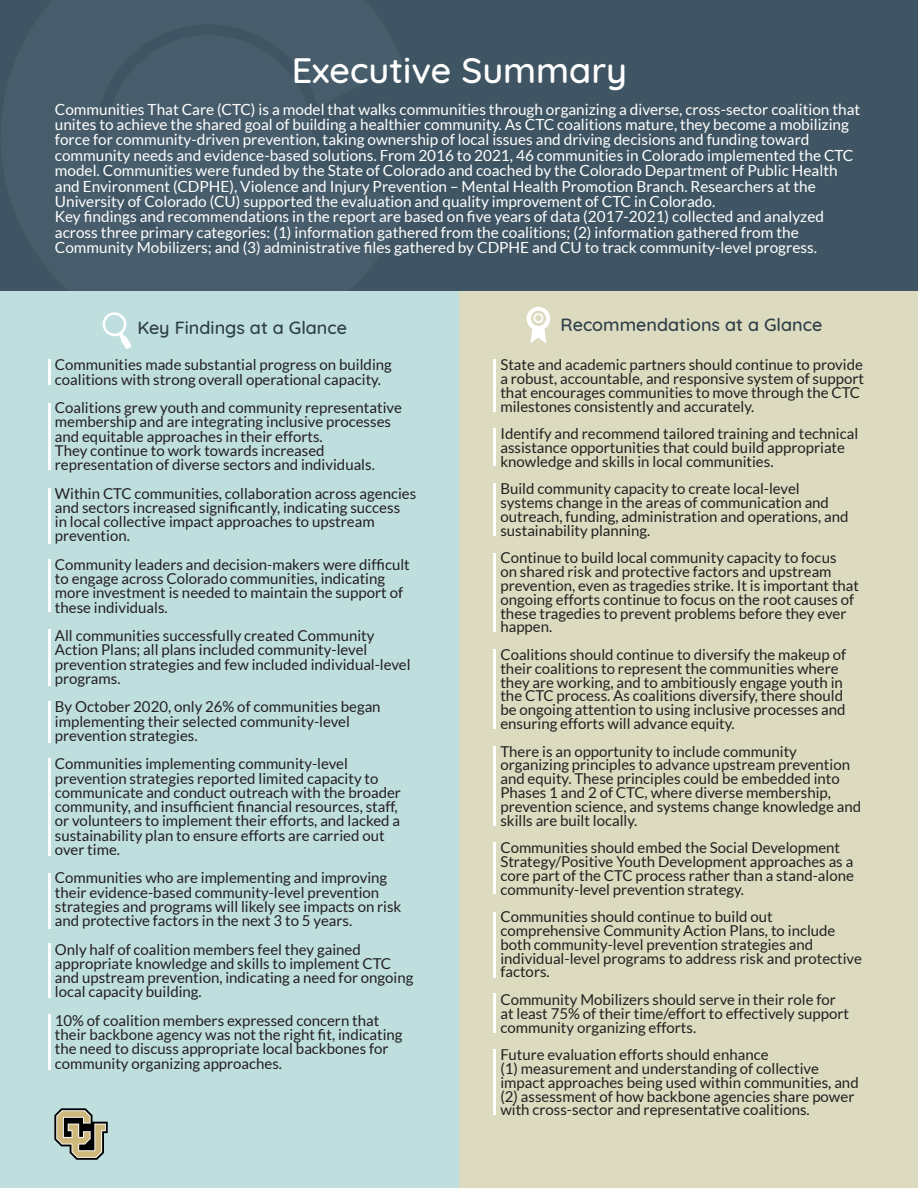
<style>
.page{position:relative;width:918px;height:1188px;background:#fff}
.page>*{position:absolute;margin:0;border:0;box-sizing:border-box;transform-origin:0 0}
.t1{font:500 36px "Quicksand";color:#fff}
.t2{font:500 18px "Quicksand";color:#2e3f49}
.t3{font:15.3px/15.3px "Lato";color:#fff}
.t4{font:15px/13.8px "Lato";color:#231f20}
</style>
<div class="page">
<div style="left:1px;top:0;width:917px;height:1188px;background:#3f5563"></div>
<div style="left:0;top:292px;width:459px;height:896px;background:#bfdede"></div>
<svg style="left:102px;top:312px;width:30px;height:37px"></svg>
<div style="left:459px;top:292px;width:459px;height:896px;background:#dcdbbf"></div>
<svg style="left:527px;top:307px;width:23px;height:36px"></svg>
<hr style="left:48px;top:359px;width:2px;height:26px;background:#fff">
<hr style="left:48px;top:403px;width:2px;height:67px;background:#fff">
<hr style="left:48px;top:488px;width:2px;height:56px;background:#fff">
<hr style="left:48px;top:559px;width:2px;height:53px;background:#fff">
<hr style="left:48px;top:629px;width:2px;height:57px;background:#fff">
<hr style="left:48px;top:701px;width:2px;height:42px;background:#fff">
<hr style="left:48px;top:758px;width:2px;height:97px;background:#fff">
<hr style="left:48px;top:873px;width:2px;height:56px;background:#fff">
<hr style="left:48px;top:944px;width:2px;height:54px;background:#fff">
<hr style="left:48px;top:1014px;width:2px;height:56px;background:#fff">
<hr style="left:493px;top:360px;width:2px;height:52px;background:#fff">
<hr style="left:493px;top:429px;width:2px;height:37px;background:#fff">
<hr style="left:493px;top:483px;width:2px;height:53px;background:#fff">
<hr style="left:493px;top:554px;width:2px;height:78px;background:#fff">
<hr style="left:493px;top:649px;width:2px;height:79px;background:#fff">
<hr style="left:493px;top:746px;width:2px;height:79px;background:#fff">
<hr style="left:493px;top:842px;width:2px;height:52px;background:#fff">
<hr style="left:493px;top:912px;width:2px;height:66px;background:#fff">
<hr style="left:493px;top:993px;width:2px;height:40px;background:#fff">
<hr style="left:493px;top:1050px;width:2px;height:65px;background:#fff">
<img style="left:54px;top:1108px;width:53px;height:52px">
<h1 class="t1" style="left:292px;top:41px;width:337px">Executive Summary</h1>
<p class="t3" style="left:55px;top:101px;width:807px">Communities That Care (CTC) is a model that walks communities through organizing a diverse, cross-sector coalition that unites to achieve the shared goal of building a healthier community. As CTC coalitions mature, they become a mobilizing force for community-driven prevention, taking ownership of local issues and driving decisions and funding toward community needs and evidence-based solutions. From 2016 to 2021, 46 communities in Colorado implemented the CTC model. Communities were funded by the State of Colorado and coached by the Colorado Department of Public Health and Environment (CDPHE), Violence and Injury Prevention – Mental Health Promotion Branch. Researchers at the University of Colorado (CU) supported the evaluation and quality improvement of CTC in Colorado.<br>Key findings and recommendations in the report are based on five years of data (2017-2021) collected and analyzed across three primary categories: (1) information gathered from the coalitions; (2) information gathered from the Community Mobilizers; and (3) administrative files gathered by CDPHE and CU to track community-level progress.</p>
<p class="t2" style="left:138px;top:313px;width:211px">Key Findings at a Glance</p>
<p class="t2" style="left:561px;top:310px;width:263px">Recommendations at a Glance</p>
<p class="t4" style="left:500px;top:358px;width:365px">State and academic partners should continue to provide a robust, accountable, and responsive system of support that encourages communities to move through the CTC milestones consistently and accurately.</p>
<p class="t4" style="left:500px;top:427px;width:359px">Identify and recommend tailored training and technical assistance opportunities that could build appropriate knowledge and skills in local communities.</p>
<p class="t4" style="left:500px;top:482px;width:350px">Build community capacity to create local-level systems change in the areas of communication and outreach, funding, administration and operations, and sustainability planning.</p>
<p class="t4" style="left:500px;top:551px;width:360px">Continue to build local community capacity to focus<br>on shared risk and protective factors and upstream prevention, even as tragedies strike. It is important that ongoing efforts continue to focus on the root causes of these tragedies to prevent problems before they ever happen.</p>
<p class="t4" style="left:500px;top:648px;width:347px">Coalitions should continue to diversify the makeup of their coalitions to represent the communities where they are working, and to ambitiously engage youth in the CTC process. As coalitions diversify, there should be ongoing attention to using inclusive processes and ensuring efforts will advance equity.</p>
<p class="t4" style="left:500px;top:744px;width:362px">There is an opportunity to include community organizing principles to advance upstream prevention and equity. These principles could be embedded into Phases 1 and 2 of CTC, where diverse membership, prevention science, and systems change knowledge and skills are built locally.</p>
<p class="t4" style="left:500px;top:841px;width:355px">Communities should embed the Social Development Strategy/Positive Youth Development approaches as a core part of the CTC process rather than a stand-alone community-level prevention strategy.</p>
<p class="t4" style="left:500px;top:910px;width:363px">Communities should continue to build out comprehensive Community Action Plans, to include both community-level prevention strategies and individual-level programs to address risk and protective factors.</p>
<p class="t4" style="left:500px;top:993px;width:350px">Community Mobilizers should serve in their role for at least 75% of their time/effort to effectively support community organizing efforts.</p>
<p class="t4" style="left:500px;top:1048px;width:360px">Future evaluation efforts should enhance<br>(1) measurement and understanding of collective impact approaches being used within communities, and (2) assessment of how backbone agencies share power with cross-sector and representative coalitions.</p>
<p class="t4" style="left:55px;top:358px;width:338px;line-height:14.2px">Communities made substantial progress on building coalitions with strong overall operational capacity.</p>
<p class="t4" style="left:55px;top:400px;width:349px;line-height:14.2px">Coalitions grew youth and community representative membership and are integrating inclusive processes and equitable approaches in their efforts.<br>They continue to work towards increased representation of diverse sectors and individuals.</p>
<p class="t4" style="left:55px;top:486px;width:363px;line-height:14.2px">Within CTC communities, collaboration across agencies and sectors increased significantly, indicating success<br>in local collective impact approaches to upstream prevention.</p>
<p class="t4" style="left:55px;top:557px;width:356px;line-height:14.2px">Community leaders and decision-makers were difficult to engage across Colorado communities, indicating more investment is needed to maintain the support of these individuals.</p>
<p class="t4" style="left:55px;top:628px;width:357px;line-height:14.2px">All communities successfully created Community Action Plans; all plans included community-level prevention strategies and few included individual-level programs.</p>
<p class="t4" style="left:55px;top:700px;width:327px;line-height:14.2px">By October 2020, only 26% of communities began implementing their selected community-level prevention strategies.</p>
<p class="t4" style="left:55px;top:757px;width:348px;line-height:14.2px">Communities implementing community-level prevention strategies reported limited capacity to communicate and conduct outreach with the broader community, and insufficient financial resources, staff, or volunteers to implement their efforts, and lacked a sustainability plan to ensure efforts are carried out over time.</p>
<p class="t4" style="left:55px;top:871px;width:348px;line-height:14.2px">Communities who are implementing and improving their evidence-based community-level prevention strategies and programs will likely see impacts on risk and protective factors in the next 3 to 5 years.</p>
<p class="t4" style="left:55px;top:942px;width:360px;line-height:14.2px">Only half of coalition members feel they gained appropriate knowledge and skills to implement CTC and upstream prevention, indicating a need for ongoing local capacity building.</p>
<p class="t4" style="left:55px;top:1013px;width:349px;line-height:14.2px">10% of coalition members expressed concern that their backbone agency was not the right fit, indicating the need to discuss appropriate local backbones for community organizing approaches.</p>
</div>
